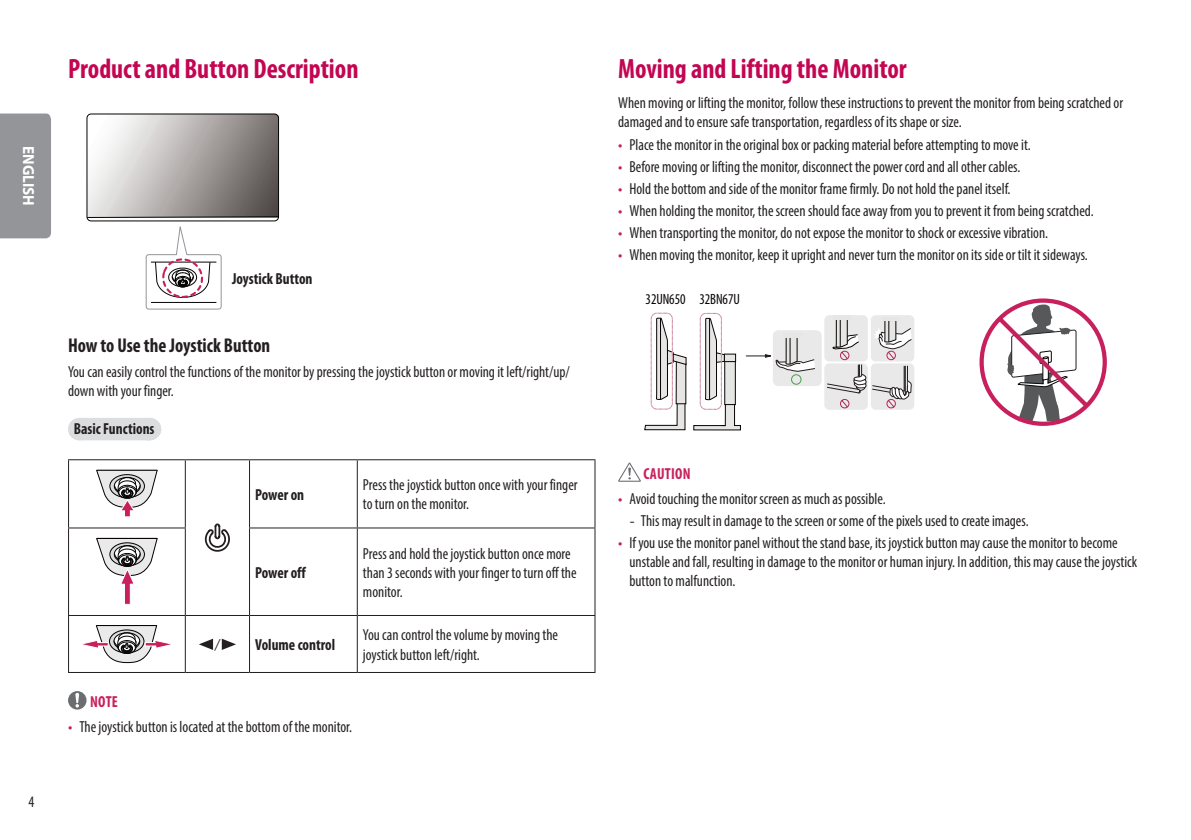
<style>
.page{position:relative;width:1191px;height:840px;background:#fff}
.page>*{position:absolute;margin:0;border:0;box-sizing:border-box;transform-origin:0 0}
.Title2{font:700 condensed 28px "Myriad Pro";color:#c30552;scale:.95 1}
.Title3{font:700 condensed 20px "Myriad Pro";color:#231f20;scale:.95 1}
.Body{font:condensed 16px/19.2px "Myriad Pro";color:#231f20;scale:.95 1}
.Title4{font:700 condensed 16px "Myriad Pro";color:#231f20;scale:.95 1}
.Body_Bold{font:700 condensed 16px "Myriad Pro";color:#231f20;scale:.95 1}
.Warning{font:700 condensed 16px "Myriad Pro";letter-spacing:.02em;color:#c8205d;scale:.95 1}
.t1{font:700 16px "Myriad Pro";color:#fff;scale:.95 1}
.Body_Center{font:italic condensed 16px "Myriad Pro";color:#231f20;scale:.95 1}
.t2{font:condensed 15px "Myriad Pro";letter-spacing:-.005em;color:#070304;scale:.95 1}
.s1{font-family:"LG Smart";font-stretch:normal;color:#c8205d}
.s2{font-family:"LG Smart";font-stretch:normal}
</style>
<div class="page">
<div style="left:0;top:113px;width:51px;height:125px;background:#939598"></div>
<div style="left:79px;top:417px;width:70px;height:22px;background:#fbfbfb"></div>
<div style="left:79px;top:418px;width:70px;height:22px;background:#dcdddf"></div>
<svg style="left:149px;top:418px;width:1px;height:22px"></svg>
<svg style="left:86px;top:113px;width:193px;height:196px"></svg>
<hr style="left:68px;top:459px;width:117px;height:1px;background:#231f20">
<hr style="left:68px;top:460px;width:1px;height:67px;background:#231f20">
<hr style="left:185px;top:459px;width:64px;height:1px;background:#231f20">
<hr style="left:185px;top:460px;width:1px;height:67px;background:#231f20">
<hr style="left:249px;top:459px;width:108px;height:1px;background:#231f20">
<hr style="left:249px;top:460px;width:1px;height:67px;background:#231f20">
<hr style="left:357px;top:459px;width:238px;height:1px;background:#231f20">
<hr style="left:357px;top:460px;width:1px;height:67px;background:#231f20">
<hr style="left:594px;top:460px;width:1px;height:67px;background:#231f20">
<hr style="left:68px;top:527px;width:118px;height:1px;background:#231f20">
<hr style="left:68px;top:528px;width:1px;height:86px;background:#231f20">
<hr style="left:185px;top:528px;width:1px;height:86px;background:#231f20">
<hr style="left:249px;top:527px;width:108px;height:1px;background:#231f20">
<hr style="left:249px;top:528px;width:1px;height:86px;background:#231f20">
<hr style="left:357px;top:527px;width:238px;height:1px;background:#231f20">
<hr style="left:357px;top:528px;width:1px;height:86px;background:#231f20">
<hr style="left:594px;top:528px;width:1px;height:86px;background:#231f20">
<hr style="left:68px;top:614px;width:117px;height:1px;background:#231f20">
<hr style="left:68px;top:615px;width:1px;height:56px;background:#231f20">
<hr style="left:185px;top:614px;width:64px;height:1px;background:#231f20">
<hr style="left:185px;top:615px;width:1px;height:56px;background:#231f20">
<hr style="left:249px;top:614px;width:108px;height:1px;background:#231f20">
<hr style="left:249px;top:615px;width:1px;height:56px;background:#231f20">
<hr style="left:357px;top:614px;width:238px;height:1px;background:#231f20">
<hr style="left:357px;top:615px;width:1px;height:56px;background:#231f20">
<hr style="left:594px;top:615px;width:1px;height:56px;background:#231f20">
<hr style="left:68px;top:671px;width:117px;height:1px;background:#231f20">
<hr style="left:185px;top:671px;width:64px;height:1px;background:#231f20">
<hr style="left:249px;top:671px;width:108px;height:1px;background:#231f20">
<hr style="left:357px;top:671px;width:238px;height:1px;background:#231f20">
<svg style="left:96px;top:469px;width:62px;height:48px"></svg>
<svg style="left:205px;top:523px;width:25px;height:28px"></svg>
<svg style="left:96px;top:537px;width:62px;height:67px"></svg>
<svg style="left:82px;top:625px;width:89px;height:38px"></svg>
<svg style="left:199px;top:638px;width:14px;height:11px"></svg>
<svg style="left:222px;top:638px;width:14px;height:11px"></svg>
<svg style="left:68px;top:691px;width:18px;height:18px"></svg>
<div style="left:773px;top:330px;width:48px;height:56px;background:#eae9e9;border-radius:5px"></div>
<div style="left:791px;top:374px;width:10px;height:10px;border:1px solid #46a048;border-radius:50%"></div>
<div style="left:824px;top:315px;width:44px;height:46px;background:#eae9e9;border-radius:5px"></div>
<div style="left:870px;top:315px;width:44px;height:46px;background:#eae9e9;border-radius:5px"></div>
<div style="left:824px;top:363px;width:44px;height:46px;background:#eae9e9;border-radius:5px"></div>
<div style="left:870px;top:363px;width:44px;height:46px;background:#eae9e9;border-radius:5px"></div>
<hr style="left:783px;top:332px;width:19px;height:3px;background:#e6e6e5">
<svg style="left:746px;top:338px;width:69px;height:33px"></svg>
<div style="left:783px;top:332px;width:17px;height:5px;background:#e6e6e5"></div>
<div style="left:833px;top:315px;width:17px;height:5px;background:#e6e6e5"></div>
<svg style="left:826px;top:316px;width:85px;height:92px"></svg>
<hr style="left:882px;top:317px;width:17px;height:3px;background:#e6e6e5">
<svg style="left:644px;top:318px;width:42px;height:111px"></svg>
<hr style="left:660px;top:318px;width:1px;height:81px;background:#090305">
<div style="left:651px;top:312px;width:22px;height:97px;border:1px solid #fff;border-radius:6px"></div>
<div style="left:651px;top:313px;width:21px;height:96px;border:1px dashed #a62a56;border-radius:6px"></div>
<div style="left:700px;top:313px;width:21px;height:96px;border:1px dashed #a62a56;border-radius:6px"></div>
<svg style="left:693px;top:318px;width:47px;height:112px"></svg>
<svg style="left:979px;top:298px;width:127px;height:127px"></svg>
<svg style="left:618px;top:462px;width:23px;height:19px"></svg>
<p class="t1" style="left:39px;top:146px;width:64px;rotate:90deg">ENGLISH</p>
<p class="Body" style="left:28px;top:791px;width:8px">4</p>
<p class="Title2" style="left:68px;top:51px;width:307px">Product and Button Description</p>
<p class="Title4" style="left:232px;top:268px;width:86px">Joystick Button</p>
<p class="Title3" style="left:68px;top:332px;width:214px">How to Use the Joystick Button</p>
<p class="Body" style="left:68px;top:361px;width:529px">You can easily control the functions of the monitor by pressing the joystick button or moving it left/right/up/ down with your finger.</p>
<p class="Title4" style="left:74px;top:418px;width:87px">Basic Functions</p>
<p class="Body_Bold" style="left:255px;top:484px;width:53px">Power on</p>
<p class="Body" style="left:363px;top:475px;width:227px">Press the joystick button once with your finger to turn on the monitor.</p>
<p class="Body_Bold" style="left:255px;top:562px;width:55px">Power off</p>
<p class="Body" style="left:363px;top:543px;width:226px">Press and hold the joystick button once more than 3 seconds with your finger to turn off the monitor.</p>
<p class="Body_Center" style="left:215px;top:634px;width:6px">/</p>
<p class="Body_Bold" style="left:255px;top:634px;width:86px">Volume control</p>
<p class="Body" style="left:363px;top:625px;width:207px">You can control the volume by moving the joystick button left/right.</p>
<p class="Warning" style="left:90px;top:691px;width:31px">NOTE</p>
<p class="Body" style="left:68px;top:716px;width:300px"><span class="s1">•</span> The joystick button is located at the bottom of the monitor.</p>
<p class="Title2" style="left:618px;top:51px;width:305px">Moving and Lifting the Monitor</p>
<p class="Body" style="left:618px;top:93px;width:533px">When moving or lifting the monitor, follow these instructions to prevent the monitor from being scratched or damaged and to ensure safe transportation, regardless of its shape or size.</p>
<p class="Body" style="left:618px;top:134px;width:436px"><span class="s1">•</span> Place the monitor in the original box or packing material before attempting to move it.</p>
<p class="Body" style="left:618px;top:156px;width:425px"><span class="s1">•</span> Before moving or lifting the monitor, disconnect the power cord and all other cables.</p>
<p class="Body" style="left:618px;top:178px;width:414px"><span class="s1">•</span> Hold the bottom and side of the monitor frame firmly. Do not hold the panel itself.</p>
<p class="Body" style="left:618px;top:200px;width:502px"><span class="s1">•</span> When holding the monitor, the screen should face away from you to prevent it from being scratched.</p>
<p class="Body" style="left:618px;top:222px;width:454px"><span class="s1">•</span> When transporting the monitor, do not expose the monitor to shock or excessive vibration.</p>
<p class="Body" style="left:618px;top:244px;width:496px"><span class="s1">•</span> When moving the monitor, keep it upright and never turn the monitor on its side or tilt it sideways.</p>
<p class="t2" style="left:645px;top:289px;width:101px">32UN650 32BN67U</p>
<p class="Warning" style="left:643px;top:463px;width:51px">CAUTION</p>
<p class="Body" style="left:618px;top:488px;width:283px"><span class="s1">•</span> Avoid touching the monitor screen as much as possible.</p>
<p class="Body" style="left:629px;top:510px;width:421px"><span class="s2">-</span> This may result in damage to the screen or some of the pixels used to create images.</p>
<p class="Body" style="left:629px;top:532px;width:536px;text-indent:-11px"><span class="s1">•</span> If you use the monitor panel without the stand base, its joystick button may cause the monitor to become unstable and fall, resulting in damage to the monitor or human injury. In addition, this may cause the joystick button to malfunction.</p>
</div>
